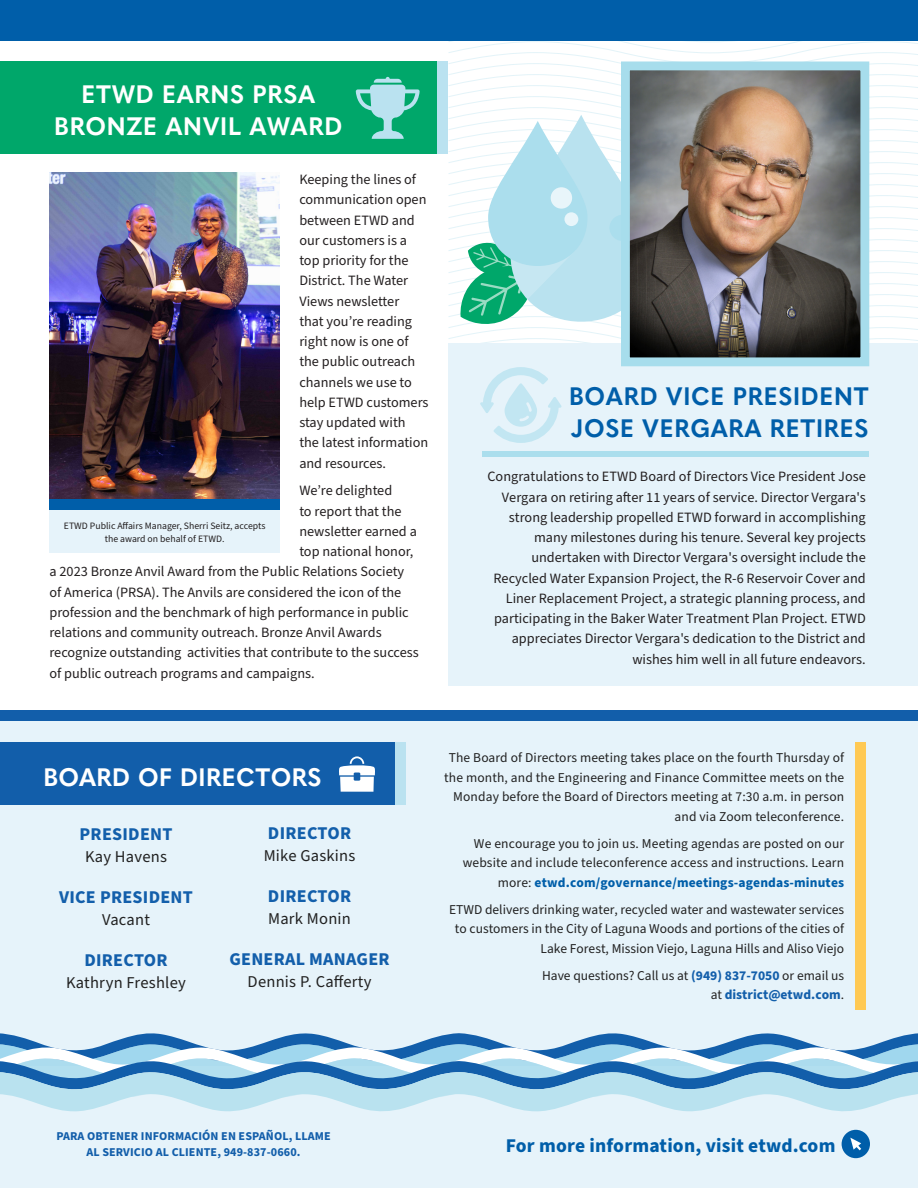
<style>
.page{position:relative;width:918px;height:1188px;background:#fff}
.page>*{position:absolute;margin:0;border:0;box-sizing:border-box;transform-origin:0 0}
.body_text_1_column_b{font:700 24.9px/31.5px "Quasimoda";letter-spacing:.03em;color:#fff;text-align:center;scale:.96 1}
.body_text_1_column_b-2{font:700 24.9px/31.5px "Quasimoda";letter-spacing:.03em;color:#005ea9;scale:.96 1}
.t1{font:700 19.5px "Source Sans Pro";letter-spacing:.01em;color:#005ea9}
.t2{font:700 18px "Source Sans Pro";letter-spacing:.015em;color:#135fab}
.t3{font:16.5px "Source Sans Pro";letter-spacing:.015em;color:#212121}
.t4{font:14.25px/20.2px "Source Sans Pro";color:#231f20}
.t5{font:13.5px/19.5px "Source Sans Pro";letter-spacing:.01em;color:#212121;text-align:right}
.t6{font:700 12px/16.5px "Source Sans Pro";letter-spacing:.01em;color:#125eaa;text-align:center}
.t7{font:9.75px/12.8px "Source Sans Pro";color:#231f20;text-align:center}
.s1{font-weight:700;color:#005ea9}
.s2{font-weight:700;color:#135fab}
</style>
<div class="page">
<svg style="left:448px;top:40px;width:470px;height:303px"></svg>
<div style="left:0;top:713px;width:917px;height:353px;background:#e6f3fa"></div>
<div style="left:0;top:1101px;width:918px;height:87px;background:#e6f3fa"></div>
<div style="left:842px;top:1130px;width:28px;height:28px;background:#005ea9;border-radius:50%"></div>
<svg style="left:850px;top:1138px;width:11px;height:12px"></svg>
<svg style="left:0;top:1032px;width:918px;height:80px"></svg>
<div style="left:855px;top:742px;width:11px;height:268px;background:#ffc953"></div>
<div style="left:0;top:742px;width:400px;height:63px;background:#125eaa"></div>
<div style="left:396px;top:742px;width:10px;height:63px;background:#bae2f0"></div>
<svg style="left:339px;top:756px;width:36px;height:36px"></svg>
<div style="left:0;top:0;width:918px;height:40px;background:#005ea9"></div>
<svg style="left:459px;top:115px;width:162px;height:228px"></svg>
<div style="left:0;top:711px;width:918px;height:10px;background:#125eaa"></div>
<div style="left:0;top:62px;width:441px;height:92px;background:#00a76a"></div>
<div style="left:437px;top:62px;width:11px;height:92px;background:#bae2f0"></div>
<svg style="left:356px;top:77px;width:64px;height:62px"></svg>
<div style="left:448px;top:343px;width:470px;height:343px;background:#e6f3fa"></div>
<div style="left:482px;top:452px;width:386px;height:5px;background:#abdeed"></div>
<img style="left:631px;top:72px;width:228px;height:284px">
<div style="left:621px;top:62px;width:248px;height:304px;border:9px solid #a7ddec"></div>
<svg style="left:480px;top:367px;width:82px;height:76px"></svg>
<img style="left:50px;top:172px;width:230px;height:327px">
<div style="left:50px;top:510px;width:230px;height:43px;background:#e6f3fa"></div>
<div style="left:50px;top:499px;width:230px;height:11px;background:#005ea9"></div>
<p class="body_text_1_column_b" style="left:54px;top:77px;width:302px">ETWD EARNS PRSA<br>BRONZE ANVIL AWARD</p>
<p class="t4" style="left:299px;top:170px;width:131px">Keeping the lines of communication open between ETWD and our customers is a top priority for the<br>District. The Water<br>Views newsletter<br>that you’re reading right now is one of the public outreach channels we use to help ETWD customers stay updated with the latest information and resources.</p>
<p class="t4" style="left:299px;top:481px;width:94px">We’re delighted</p>
<p class="t4" style="left:299px;top:501px;width:104px">to report that the</p>
<p class="t4" style="left:299px;top:522px;width:119px">newsletter earned a</p>
<p class="t4" style="left:299px;top:542px;width:116px">top national honor,</p>
<p class="t4" style="left:50px;top:562px;width:356px">a 2023 Bronze Anvil Award from the Public Relations Society</p>
<p class="t4" style="left:50px;top:582px;width:353px">of America (PRSA). The Anvils are considered the icon of the</p>
<p class="t4" style="left:50px;top:603px;width:361px">profession and the benchmark of high performance in public</p>
<p class="t4" style="left:50px;top:623px;width:334px">relations and community outreach. Bronze Anvil Awards</p>
<p class="t4" style="left:50px;top:643px;width:371px">recognize outstanding activities that contribute to the success</p>
<p class="t4" style="left:50px;top:663px;width:267px">of public outreach programs and campaigns.</p>
<p class="t7" style="left:64px;top:520px;width:203px">ETWD Public Affairs Manager, Sherri Seitz, accepts the award on behalf of ETWD.</p>
<p class="body_text_1_column_b-2" style="left:569px;top:379px;width:313px">BOARD VICE PRESIDENT<br>JOSE VERGARA RETIRES</p>
<p class="t4" style="left:488px;top:467px;width:380px;text-align:right">Congratulations to ETWD Board of Directors Vice President Jose Vergara on retiring after 11 years of service. Director Vergara's strong leadership propelled ETWD forward in accomplishing many milestones during his tenure. Several key projects undertaken with Director Vergara's oversight include the Recycled Water Expansion Project, the R-6 Reservoir Cover and Liner Replacement Project, a strategic planning process, and participating in the Baker Water Treatment Plan Project. ETWD appreciates Director Vergara's dedication to the District and wishes him well in all future endeavors.</p>
<p class="body_text_1_column_b" style="left:44px;top:760px;width:291px">BOARD OF DIRECTORS</p>
<p class="t2" style="left:80px;top:821px;width:94px">PRESIDENT</p>
<p class="t3" style="left:85px;top:846px;width:83px">Kay Havens</p>
<p class="t2" style="left:59px;top:884px;width:135px">VICE PRESIDENT</p>
<p class="t3" style="left:102px;top:909px;width:49px">Vacant</p>
<p class="t2" style="left:84px;top:947px;width:85px">DIRECTOR</p>
<p class="t3" style="left:66px;top:972px;width:121px">Kathryn Freshley</p>
<p class="t2" style="left:268px;top:820px;width:85px">DIRECTOR</p>
<p class="t3" style="left:264px;top:845px;width:93px">Mike Gaskins</p>
<p class="t2" style="left:268px;top:883px;width:85px">DIRECTOR</p>
<p class="t3" style="left:268px;top:908px;width:84px">Mark Monin</p>
<p class="t2" style="left:229px;top:946px;width:162px">GENERAL MANAGER</p>
<p class="t3" style="left:248px;top:971px;width:125px">Dennis P. Cafferty</p>
<p class="t5" style="left:444px;top:748px;width:401px">The Board of Directors meeting takes place on the fourth Thursday of the month, and the Engineering and Finance Committee meets on the Monday before the Board of Directors meeting at 7:30 a.m. in person and via Zoom teleconference.</p>
<p class="t5" style="left:463px;top:834px;width:383px">We encourage you to join us. Meeting agendas are posted on our website and include teleconference access and instructions. Learn more: <span class="s1">etwd.com/governance/meetings-agendas-minutes</span></p>
<p class="t5" style="left:449px;top:900px;width:397px">ETWD delivers drinking water, recycled water and wastewater services to customers in the City of Laguna Woods and portions of the cities of<br>Lake Forest, Mission Viejo, Laguna Hills and Aliso Viejo</p>
<p class="t5" style="left:542px;top:966px;width:304px">Have questions? Call us at <span class="s2">(949) 837-7050</span> or email us at <span class="s2">district@etwd.com</span>.</p>
<p class="t6" style="left:56px;top:1128px;width:276px">PARA OBTENER INFORMACIÓN EN ESPAÑOL, LLAME<br>AL SERVICIO AL CLIENTE, 949-837-0660.</p>
<p class="t1" style="left:506px;top:1132px;width:331px">For more information, visit etwd.com</p>
</div>
